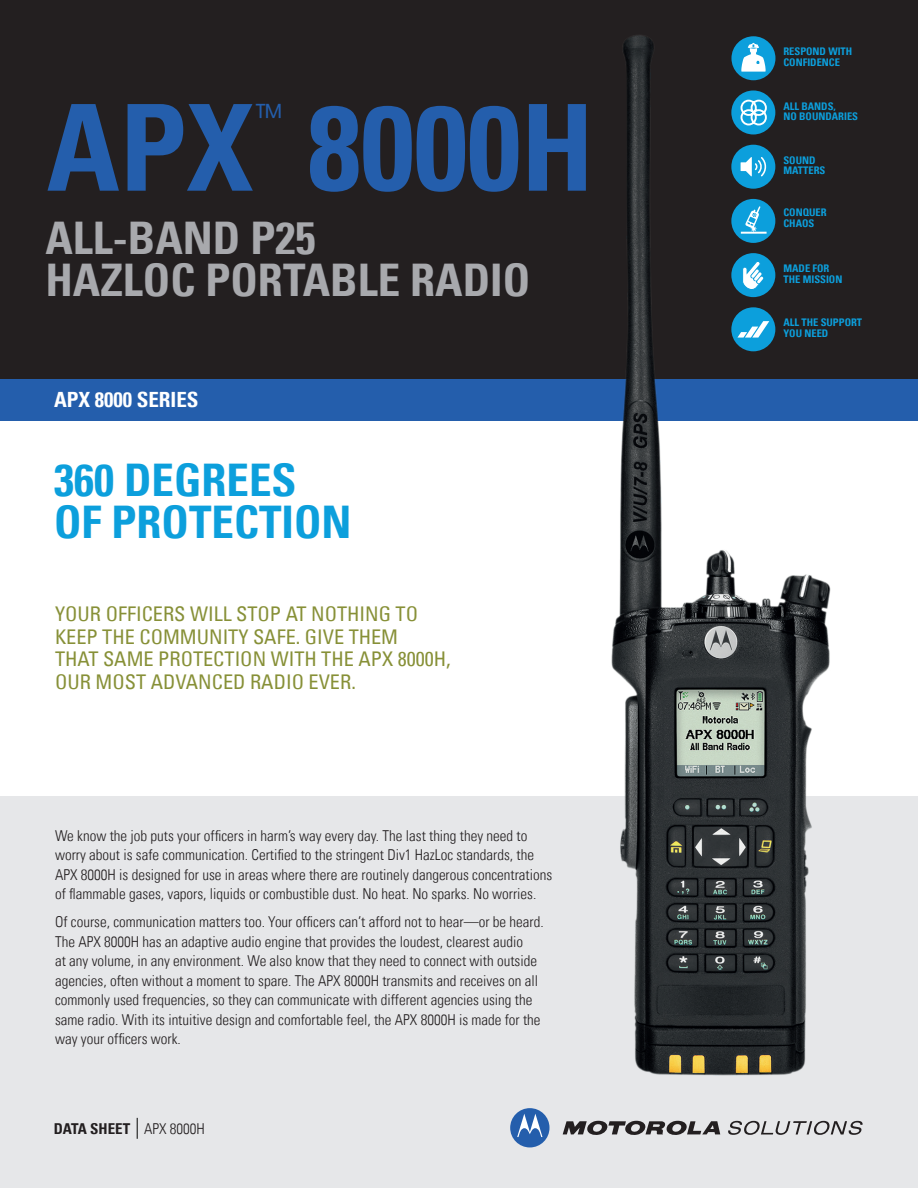
<style>
.page{position:relative;width:918px;height:1188px;background:#fff}
.page>*{position:absolute;margin:0;border:0;box-sizing:border-box;transform-origin:0 0}
.t1{font:700 condensed 120px "Univers LT";color:#245eac}
.t2{font:700 condensed 45px/42px "Univers LT";color:#a8a9ad}
.t3{font:700 condensed 45px/42px "Univers LT";color:#0c9fdc}
.t4{font:300 condensed 34.95px "Univers LT";color:#245eac}
.t5{font:700 condensed 21px "Univers LT";color:#fff}
.t6{font:condensed 20.25px/22.5px "Univers LT";color:#879037}
.t7{font:300 condensed 15px/19.5px "Univers LT";color:#231f20}
.t8{font:700 condensed 15px "Univers LT";color:#231f20}
.t9{font:700 condensed 10.5px/10.5px "Univers LT";color:#0c9fdc}
.s1{font-weight:300}
</style>
<div class="page">
<div style="left:0;top:0;width:918px;height:392px;background:#231f20"></div>
<div style="left:0;top:796px;width:918px;height:392px;background:#e6e7e9"></div>
<svg style="left:563px;top:1121px;width:157px;height:14px"></svg>
<svg style="left:510px;top:1108px;width:40px;height:39px"></svg>
<svg style="left:728px;top:1121px;width:135px;height:14px"></svg>
<svg style="left:137px;top:1118px;width:1px;height:21px"></svg>
<div style="left:0;top:379px;width:918px;height:42px;background:#245eac"></div>
<img style="left:535px;top:35px;width:296px;height:1079px">
<svg style="left:737px;top:321px;width:32px;height:17px"></svg>
<p class="t1" style="left:47px;top:74px;width:208px">APX</p>
<p class="t4" style="left:256px;top:95px;width:27px">™</p>
<p class="t1" style="left:308px;top:74px;width:288px">8000H</p>
<p class="t2" style="left:45px;top:217px;width:486px">ALL-BAND P25<br>HAZLOC PORTABLE RADIO</p>
<p class="t5" style="left:54px;top:386px;width:146px">APX 8000 SERIES</p>
<p class="t3" style="left:54px;top:459px;width:299px">360 DEGREES<br>OF PROTECTION</p>
<p class="t6" style="left:55px;top:602px;width:397px">YOUR OFFICERS WILL STOP AT NOTHING TO KEEP THE COMMUNITY SAFE. GIVE THEM<br>THAT SAME PROTECTION WITH THE APX 8000H, OUR MOST ADVANCED RADIO EVER.</p>
<p class="t7" style="left:55px;top:826px;width:499px">We know the job puts your officers in harm’s way every day. The last thing they need to worry about is safe communication. Certified to the stringent Div1 HazLoc standards, the APX 8000H is designed for use in areas where there are routinely dangerous concentrations of flammable gases, vapors, liquids or combustible dust. No heat. No sparks. No worries.</p>
<p class="t7" style="left:55px;top:912px;width:490px">Of course, communication matters too. Your officers can’t afford not to hear—or be heard.<br>The APX 8000H has an adaptive audio engine that provides the loudest, clearest audio<br>at any volume, in any environment. We also know that they need to connect with outside agencies, often without a moment to spare. The APX 8000H transmits and receives on all commonly used frequencies, so they can communicate with different agencies using the same radio. With its intuitive design and comfortable feel, the APX 8000H is made for the way your officers work.</p>
<p class="t8" style="left:54px;top:1120px;width:153px">DATA SHEET <span class="s1">APX 8000H</span></p>
<p class="t9" style="left:783px;top:46px;width:70px">RESPOND WITH<br>CONFIDENCE</p>
<p class="t9" style="left:783px;top:101px;width:76px">ALL BANDS,<br>NO BOUNDARIES</p>
<p class="t9" style="left:783px;top:155px;width:34px">SOUND</p>
<p class="t9" style="left:783px;top:165px;width:43px">MATTERS</p>
<p class="t9" style="left:783px;top:207px;width:45px">CONQUER<br>CHAOS</p>
<p class="t9" style="left:783px;top:263px;width:48px">MADE FOR</p>
<p class="t9" style="left:783px;top:274px;width:60px">THE MISSION</p>
<p class="t9" style="left:783px;top:317px;width:80px">ALL THE SUPPORT<br>YOU NEED</p>
</div>
